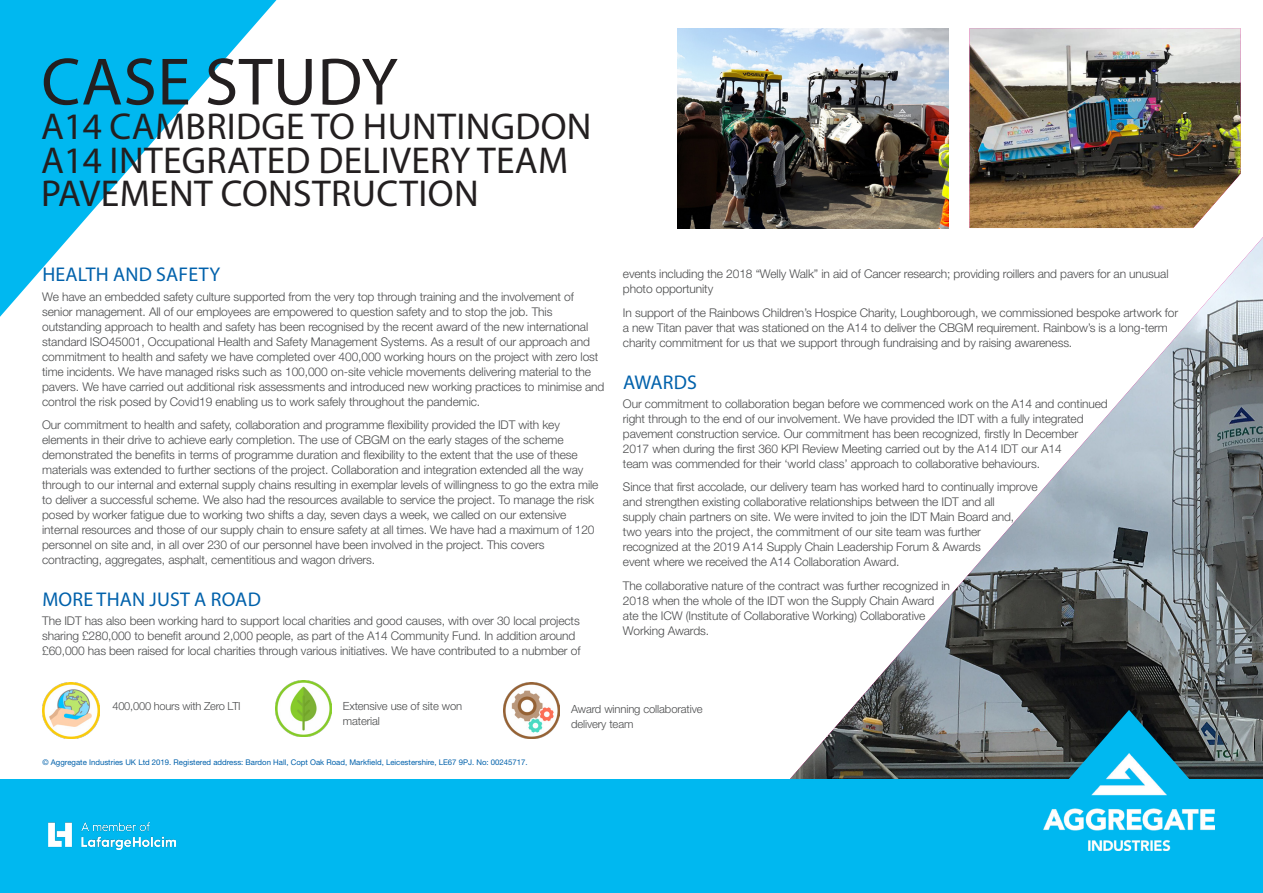
<style>
.page{position:relative;width:1263px;height:893px;background:#fff}
.page>*{position:absolute;margin:0;border:0;box-sizing:border-box;transform-origin:0 0}
.Pg_2_3__CASE_STUDY{font:67.5px "Myriad Pro";letter-spacing:.01em;color:#231f20}
.Pg_2_3_Case_Study_Na{font:37.5px "Myriad Pro";letter-spacing:.01em;color:#231f20}
.Paragraph_Heading{font:19.95px "Myriad Pro";letter-spacing:.01em;color:#0161ab}
.Body_text{font:300 12px/15px "Helvetica Neue";letter-spacing:-.01em;color:#4b4c4d}
.Body_text-2{font:300 11.25px/15px "Helvetica Neue";letter-spacing:-.01em;color:#4b4c4d}
.Body_text-3{font:300 11.1px "Helvetica Neue";letter-spacing:-.02em;color:#4b4c4d}
.t1{font:7.8px "Helvetica Neue";color:#0161ab}
</style>
<div class="page">
<img style="left:969px;top:28px;width:272px;height:200px">
<img style="left:677px;top:28px;width:271px;height:200px">
<img style="left:276px;top:680px;width:56px;height:56px">
<img style="left:43px;top:683px;width:56px;height:56px">
<img style="left:790px;top:237px;width:473px;height:542px">
<img style="left:504px;top:683px;width:56px;height:56px">
<div style="left:0;top:779px;width:1263px;height:114px;background:#00b8f0"></div>
<svg style="left:1059px;top:710px;width:139px;height:44px;background:#174a59"></svg>
<img style="left:1044px;top:754px;width:170px;height:96px">
<img style="left:49px;top:822px;width:127px;height:27px">
<svg style="left:0;top:0;width:276px;height:317px;fill:#00b8f0"></svg>
<p class="Pg_2_3__CASE_STUDY" style="left:41px;top:40px;width:358px">CASE STUDY</p>
<p class="Pg_2_3_Case_Study_Na" style="left:41px;top:104px;width:552px">A14 CAMBRIDGE TO HUNTINGDON</p>
<p class="Pg_2_3_Case_Study_Na" style="left:41px;top:137px;width:529px">A14 INTEGRATED DELIVERY TEAM</p>
<p class="Pg_2_3_Case_Study_Na" style="left:41px;top:170px;width:439px">PAVEMENT CONSTRUCTION</p>
<p class="Paragraph_Heading" style="left:42px;top:262px;width:179px">HEALTH AND SAFETY</p>
<p class="Body_text" style="left:42px;top:288px;width:564px">We have an embedded safety culture supported from the very top through training and the involvement of senior management. All of our employees are empowered to question safety and to stop the job. This outstanding approach to health and safety has been recognised by the recent award of the new international standard ISO45001, Occupational Health and Safety Management Systems. As a result of our approach and commitment to health and safety we have completed over 400,000 working hours on the project with zero lost time incidents. We have managed risks such as 100,000 on-site vehicle movements delivering material to the pavers. We have carried out additional risk assessments and introduced new working practices to minimise and control the risk posed by Covid19 enabling us to work safely throughout the pandemic.</p>
<p class="Body_text" style="left:42px;top:417px;width:558px">Our commitment to health and safety, collaboration and programme flexibility provided the IDT with key elements in their drive to achieve early completion. The use of CBGM on the early stages of the scheme demonstrated the benefits in terms of programme duration and flexibility to the extent that the use of these materials was extended to further sections of the project. Collaboration and integration extended all the way through to our internal and external supply chains resulting in exemplar levels of willingness to go the extra mile to deliver a successful scheme. We also had the resources available to service the project. To manage the risk posed by worker fatigue due to working two shifts a day, seven days a week, we called on our extensive internal resources and those of our supply chain to ensure safety at all times. We have had a maximum of 120 personnel on site and, in all over 230 of our personnel have been involved in the project. This covers contracting, aggregates, asphalt, cementitious and wagon drivers.</p>
<p class="Paragraph_Heading" style="left:42px;top:587px;width:220px">MORE THAN JUST A ROAD</p>
<p class="Body_text" style="left:42px;top:613px;width:540px">The IDT has also been working hard to support local charities and good causes, with over 30 local projects sharing £280,000 to benefit around 2,000 people, as part of the A14 Community Fund. In addition around £60,000 has been raised for local charities through various initiatives. We have contributed to a nubmber of</p>
<p class="Body_text" style="left:623px;top:266px;width:547px">events including the 2018 “Welly Walk” in aid of Cancer research; providing roillers and pavers for an unusual photo opportunity</p>
<p class="Body_text" style="left:623px;top:304px;width:557px">In support of the Rainbows Children’s Hospice Charity, Loughborough, we commissioned bespoke artwork for a new Titan paver that was stationed on the A14 to deliver the CBGM requirement. Rainbow’s is a long-term charity commitment for us that we support through fundraising and by raising awareness.</p>
<p class="Paragraph_Heading" style="left:623px;top:370px;width:75px">AWARDS</p>
<p class="Body_text" style="left:623px;top:395px;width:486px">Our commitment to collaboration began before we commenced work on the A14 and continued right through to the end of our involvement. We have provided the IDT with a fully integrated pavement construction service. Our commitment has been recognized, firstly In December<br>2017 when during the first 360 KPI Review Meeting carried out by the A14 IDT our A14<br>team was commended for their ‘world class’ approach to collaborative behaviours.</p>
<p class="Body_text" style="left:623px;top:479px;width:416px">Since that first accolade, our delivery team has worked hard to continually improve and strengthen existing collaborative relationships between the IDT and all<br>supply chain partners on site. We were invited to join the IDT Main Board and,<br>two years into the project, the commitment of our site team was further recognized at the 2019 A14 Supply Chain Leadership Forum &amp; Awards<br>event where we received the A14 Collaboration Award.</p>
<p class="Body_text" style="left:623px;top:577px;width:328px">The collaborative nature of the contract was further recognized in 2018 when the whole of the IDT won the Supply Chain Award ate the ICW (Institute of Collaborative Working) Collaborative Working Awards.</p>
<p class="Body_text-3" style="left:112px;top:697px;width:130px">400,000 hours with Zero LTI</p>
<p class="Body_text-2" style="left:343px;top:698px;width:121px">Extensive use of site won material</p>
<p class="Body_text-2" style="left:571px;top:700px;width:133px">Award winning collaborative delivery team</p>
<p class="t1" style="left:43px;top:756px;width:487px">© Aggregate Industries UK Ltd 2019. Registered address: Bardon Hall, Copt Oak Road, Markfield, Leicestershire, LE67 9PJ. No: 00245717.</p>
</div>
